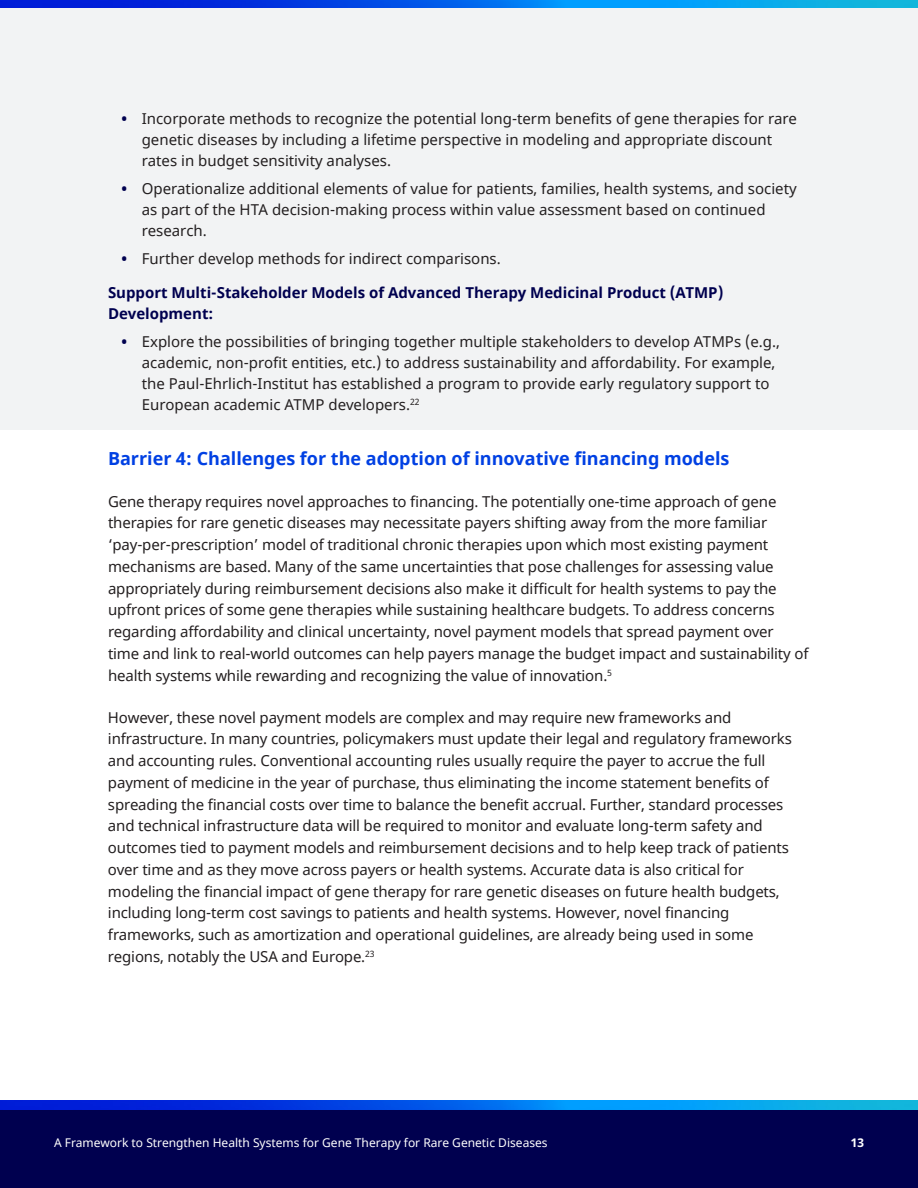
<style>
.page{position:relative;width:918px;height:1188px;background:#fff}
.page>*{position:absolute;margin:0;border:0;box-sizing:border-box;transform-origin:0 0}
.t1{font:700 18px "Noto Sans";color:#0040e3}
.t2{font:15px/21.8px "Noto Sans";letter-spacing:-.01em;color:#231f20}
.t3{font:700 15px/21px "Noto Sans";color:#00004f}
.t4{font:12px "Noto Sans";color:#fff}
.t5{font:700 12px "Noto Sans";color:#fff}
.s1{font-weight:700;color:#00004f}
</style>
<div class="page">
<div style="left:0;top:1105px;width:918px;height:83px;background:#00004f"></div>
<img style="left:0;top:1100px;width:918px;height:9px">
<img style="left:0;top:0;width:918px;height:9px">
<div style="left:0;top:9px;width:918px;height:421px;background:#f2f3f4"></div>
<p class="t2" style="left:142px;top:109px;width:657px;line-height:21px;text-indent:-20px"><span class="s1">•</span> Incorporate methods to recognize the potential long-term benefits of gene therapies for rare genetic diseases by including a lifetime perspective in modeling and appropriate discount rates in budget sensitivity analyses.</p>
<p class="t2" style="left:142px;top:178px;width:657px;line-height:21px;text-indent:-20px"><span class="s1">•</span> Operationalize additional elements of value for patients, families, health systems, and society as part of the HTA decision-making process within value assessment based on continued research.</p>
<p class="t2" style="left:122px;top:248px;width:381px"><span class="s1">•</span> Further develop methods for indirect comparisons.</p>
<p class="t3" style="left:108px;top:283px;width:617px">Support Multi-Stakeholder Models of Advanced Therapy Medicinal Product (ATMP)<br>Development:</p>
<p class="t2" style="left:142px;top:331px;width:640px;line-height:21px;text-indent:-20px"><span class="s1">•</span> Explore the possibilities of bringing together multiple stakeholders to develop ATMPs (e.g., academic, non-profit entities, etc.) to address sustainability and affordability. For example, the Paul-Ehrlich-Institut has established a program to provide early regulatory support to European academic ATMP developers.<sup>22</sup></p>
<p class="t1" style="left:108px;top:445px;width:623px">Barrier 4: Challenges for the adoption of innovative financing models</p>
<p class="t2" style="left:108px;top:491px;width:702px">Gene therapy requires novel approaches to financing. The potentially one-time approach of gene therapies for rare genetic diseases may necessitate payers shifting away from the more familiar ‘pay-per-prescription’ model of traditional chronic therapies upon which most existing payment mechanisms are based. Many of the same uncertainties that pose challenges for assessing value appropriately during reimbursement decisions also make it difficult for health systems to pay the upfront prices of some gene therapies while sustaining healthcare budgets. To address concerns regarding affordability and clinical uncertainty, novel payment models that spread payment over time and link to real-world outcomes can help payers manage the budget impact and sustainability of health systems while rewarding and recognizing the value of innovation.<sup>5</sup></p>
<p class="t2" style="left:108px;top:707px;width:685px">However, these novel payment models are complex and may require new frameworks and infrastructure. In many countries, policymakers must update their legal and regulatory frameworks and accounting rules. Conventional accounting rules usually require the payer to accrue the full payment of medicine in the year of purchase, thus eliminating the income statement benefits of spreading the financial costs over time to balance the benefit accrual. Further, standard processes and technical infrastructure data will be required to monitor and evaluate long-term safety and outcomes tied to payment models and reimbursement decisions and to help keep track of patients over time and as they move across payers or health systems. Accurate data is also critical for modeling the financial impact of gene therapy for rare genetic diseases on future health budgets, including long-term cost savings to patients and health systems. However, novel financing frameworks, such as amortization and operational guidelines, are already being used in some regions, notably the USA and Europe.<sup>23</sup></p>
<p class="t4" style="left:54px;top:1138px;width:495px">A Framework to Strengthen Health Systems for Gene Therapy for Rare Genetic Diseases</p>
<p class="t5" style="left:851px;top:1137px;width:15px">13</p>
</div>
